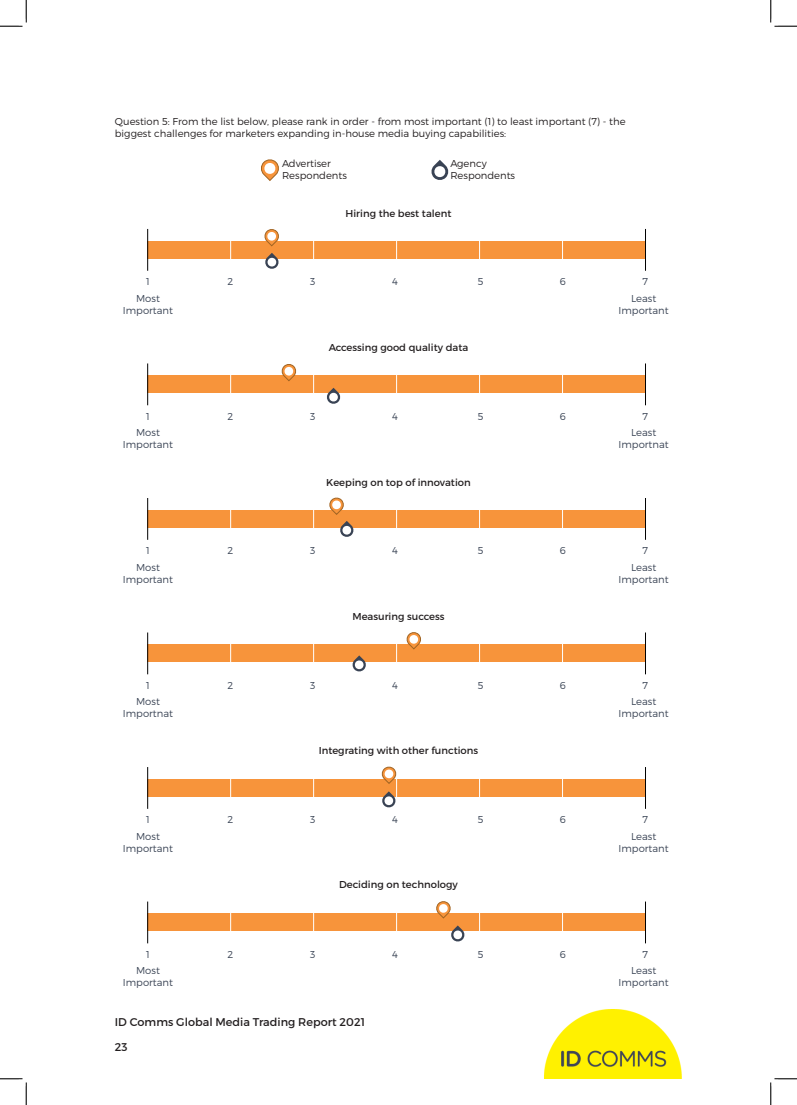
<style>
.page{position:relative;width:797px;height:1105px;background:#fff}
.page>*{position:absolute;margin:0;border:0;box-sizing:border-box;transform-origin:0 0}
.t1{font:11.25px "Montserrat";color:#231f20}
.t2{font:300 10px/12px "Montserrat";color:#394354;text-align:center}
.t3{font:300 10px/12px "Montserrat";color:#231f20}
.t4{font:10px "Montserrat";color:#231f20}
</style>
<div class="page">
<img style="left:544px;top:1009px;width:138px;height:69px">
<svg style="left:261px;top:159px;width:18px;height:22px"></svg>
<svg style="left:431px;top:160px;width:18px;height:20px"></svg>
<div style="left:148px;top:241px;width:497px;height:17px;background:#f7943b"></div>
<hr style="left:147px;top:229px;width:1px;height:42px;background:#000">
<hr style="left:230px;top:229px;width:1px;height:42px;background:#fff">
<hr style="left:313px;top:229px;width:1px;height:42px;background:#fff">
<hr style="left:396px;top:229px;width:1px;height:42px;background:#fff">
<hr style="left:479px;top:229px;width:1px;height:42px;background:#fff">
<hr style="left:562px;top:229px;width:1px;height:42px;background:#fff">
<hr style="left:645px;top:229px;width:1px;height:42px;background:#000">
<div style="left:148px;top:375px;width:497px;height:18px;background:#f7943b"></div>
<hr style="left:147px;top:363px;width:1px;height:42px;background:#000">
<hr style="left:230px;top:363px;width:1px;height:42px;background:#fff">
<hr style="left:313px;top:363px;width:1px;height:42px;background:#fff">
<hr style="left:396px;top:363px;width:1px;height:42px;background:#fff">
<hr style="left:479px;top:363px;width:1px;height:42px;background:#fff">
<hr style="left:562px;top:363px;width:1px;height:42px;background:#fff">
<hr style="left:645px;top:363px;width:1px;height:42px;background:#000">
<div style="left:148px;top:510px;width:497px;height:17px;background:#f7943b"></div>
<hr style="left:147px;top:498px;width:1px;height:42px;background:#000">
<hr style="left:230px;top:498px;width:1px;height:42px;background:#fff">
<hr style="left:313px;top:498px;width:1px;height:42px;background:#fff">
<hr style="left:396px;top:498px;width:1px;height:42px;background:#fff">
<hr style="left:479px;top:498px;width:1px;height:42px;background:#fff">
<hr style="left:562px;top:498px;width:1px;height:42px;background:#fff">
<hr style="left:645px;top:498px;width:1px;height:42px;background:#000">
<div style="left:148px;top:644px;width:497px;height:18px;background:#f7943b"></div>
<hr style="left:147px;top:632px;width:1px;height:42px;background:#000">
<hr style="left:230px;top:632px;width:1px;height:42px;background:#fff">
<hr style="left:313px;top:632px;width:1px;height:42px;background:#fff">
<hr style="left:396px;top:632px;width:1px;height:42px;background:#fff">
<hr style="left:479px;top:632px;width:1px;height:42px;background:#fff">
<hr style="left:562px;top:632px;width:1px;height:42px;background:#fff">
<hr style="left:645px;top:632px;width:1px;height:42px;background:#000">
<div style="left:148px;top:779px;width:497px;height:17px;background:#f7943b"></div>
<hr style="left:147px;top:767px;width:1px;height:42px;background:#000">
<hr style="left:230px;top:767px;width:1px;height:42px;background:#fff">
<hr style="left:313px;top:767px;width:1px;height:42px;background:#fff">
<hr style="left:396px;top:767px;width:1px;height:42px;background:#fff">
<hr style="left:479px;top:767px;width:1px;height:42px;background:#fff">
<hr style="left:562px;top:767px;width:1px;height:42px;background:#fff">
<hr style="left:645px;top:767px;width:1px;height:42px;background:#000">
<div style="left:148px;top:913px;width:497px;height:18px;background:#f7943b"></div>
<hr style="left:147px;top:901px;width:1px;height:42px;background:#000">
<hr style="left:230px;top:901px;width:1px;height:42px;background:#fff">
<hr style="left:313px;top:901px;width:1px;height:42px;background:#fff">
<hr style="left:396px;top:901px;width:1px;height:42px;background:#fff">
<hr style="left:479px;top:901px;width:1px;height:42px;background:#fff">
<hr style="left:562px;top:901px;width:1px;height:42px;background:#fff">
<hr style="left:645px;top:901px;width:1px;height:42px;background:#000">
<svg style="left:264px;top:229px;width:15px;height:17px"></svg>
<svg style="left:281px;top:364px;width:15px;height:17px"></svg>
<svg style="left:329px;top:497px;width:15px;height:18px"></svg>
<svg style="left:406px;top:632px;width:15px;height:17px"></svg>
<svg style="left:381px;top:766px;width:15px;height:18px"></svg>
<svg style="left:436px;top:901px;width:15px;height:17px"></svg>
<svg style="left:264px;top:253px;width:15px;height:16px"></svg>
<svg style="left:327px;top:388px;width:14px;height:16px"></svg>
<svg style="left:339px;top:521px;width:15px;height:16px"></svg>
<svg style="left:352px;top:655px;width:14px;height:17px"></svg>
<svg style="left:381px;top:791px;width:15px;height:17px"></svg>
<svg style="left:451px;top:925px;width:14px;height:17px"></svg>
<svg style="left:0;top:0;width:27px;height:27px"></svg>
<svg style="left:0;top:1078px;width:27px;height:27px"></svg>
<svg style="left:770px;top:0;width:27px;height:27px"></svg>
<svg style="left:770px;top:1078px;width:27px;height:27px"></svg>
<p class="t3" style="left:115px;top:115px;width:512px">Question 5: From the list below, please rank in order - from most important (1) to least important (7) - the biggest challenges for marketers expanding in-house media buying capabilities:</p>
<p class="t3" style="left:282px;top:157px;width:50px">Advertiser</p>
<p class="t3" style="left:282px;top:169px;width:66px">Respondents</p>
<p class="t3" style="left:450px;top:157px;width:38px">Agency</p>
<p class="t3" style="left:450px;top:169px;width:66px">Respondents</p>
<p class="t4" style="left:345px;top:208px;width:107px">Hiring the best talent</p>
<p class="t2" style="left:227px;top:275px;width:7px">2</p>
<p class="t2" style="left:310px;top:275px;width:7px">3</p>
<p class="t2" style="left:392px;top:275px;width:7px">4</p>
<p class="t2" style="left:477px;top:275px;width:7px">5</p>
<p class="t2" style="left:560px;top:275px;width:8px">6</p>
<p class="t2" style="left:642px;top:275px;width:7px">7</p>
<p class="t2" style="left:146px;top:275px;width:5px">1</p>
<p class="t2" style="left:123px;top:292px;width:52px">Most<br>Important</p>
<p class="t2" style="left:618px;top:292px;width:52px">Least<br>Important</p>
<p class="t4" style="left:329px;top:342px;width:141px">Accessing good quality data</p>
<p class="t2" style="left:227px;top:410px;width:7px">2</p>
<p class="t2" style="left:310px;top:410px;width:7px">3</p>
<p class="t2" style="left:392px;top:410px;width:7px">4</p>
<p class="t2" style="left:477px;top:410px;width:7px">5</p>
<p class="t2" style="left:560px;top:410px;width:8px">6</p>
<p class="t2" style="left:642px;top:410px;width:7px">7</p>
<p class="t2" style="left:146px;top:410px;width:5px">1</p>
<p class="t2" style="left:123px;top:427px;width:52px">Most<br>Important</p>
<p class="t2" style="left:618px;top:427px;width:52px">Least<br>Importnat</p>
<p class="t4" style="left:326px;top:476px;width:146px">Keeping on top of innovation</p>
<p class="t2" style="left:227px;top:544px;width:7px">2</p>
<p class="t2" style="left:310px;top:544px;width:7px">3</p>
<p class="t2" style="left:392px;top:544px;width:7px">4</p>
<p class="t2" style="left:477px;top:544px;width:7px">5</p>
<p class="t2" style="left:560px;top:544px;width:8px">6</p>
<p class="t2" style="left:642px;top:544px;width:7px">7</p>
<p class="t2" style="left:146px;top:544px;width:5px">1</p>
<p class="t2" style="left:123px;top:561px;width:52px">Most<br>Important</p>
<p class="t2" style="left:618px;top:561px;width:52px">Least<br>Important</p>
<p class="t4" style="left:352px;top:610px;width:93px">Measuring success</p>
<p class="t2" style="left:227px;top:679px;width:7px">2</p>
<p class="t2" style="left:310px;top:679px;width:7px">3</p>
<p class="t2" style="left:392px;top:679px;width:7px">4</p>
<p class="t2" style="left:477px;top:679px;width:7px">5</p>
<p class="t2" style="left:560px;top:679px;width:8px">6</p>
<p class="t2" style="left:642px;top:679px;width:7px">7</p>
<p class="t2" style="left:146px;top:679px;width:5px">1</p>
<p class="t2" style="left:123px;top:696px;width:52px">Most<br>Importnat</p>
<p class="t2" style="left:618px;top:696px;width:52px">Least<br>Important</p>
<p class="t4" style="left:319px;top:744px;width:161px">Integrating with other functions</p>
<p class="t2" style="left:227px;top:813px;width:7px">2</p>
<p class="t2" style="left:310px;top:813px;width:7px">3</p>
<p class="t2" style="left:392px;top:813px;width:7px">4</p>
<p class="t2" style="left:477px;top:813px;width:7px">5</p>
<p class="t2" style="left:560px;top:813px;width:8px">6</p>
<p class="t2" style="left:642px;top:813px;width:7px">7</p>
<p class="t2" style="left:146px;top:813px;width:5px">1</p>
<p class="t2" style="left:123px;top:830px;width:52px">Most<br>Important</p>
<p class="t2" style="left:618px;top:830px;width:52px">Least<br>Important</p>
<p class="t4" style="left:339px;top:879px;width:120px">Deciding on technology</p>
<p class="t2" style="left:227px;top:948px;width:7px">2</p>
<p class="t2" style="left:310px;top:948px;width:7px">3</p>
<p class="t2" style="left:392px;top:948px;width:7px">4</p>
<p class="t2" style="left:477px;top:948px;width:7px">5</p>
<p class="t2" style="left:560px;top:948px;width:8px">6</p>
<p class="t2" style="left:642px;top:948px;width:7px">7</p>
<p class="t2" style="left:146px;top:948px;width:5px">1</p>
<p class="t2" style="left:123px;top:965px;width:52px">Most<br>Important</p>
<p class="t2" style="left:618px;top:965px;width:52px">Least<br>Important</p>
<p class="t1" style="left:115px;top:1015px;width:252px">ID Comms Global Media Trading Report 2021</p>
<p class="t1" style="left:115px;top:1040px;width:14px">23</p>
</div>
